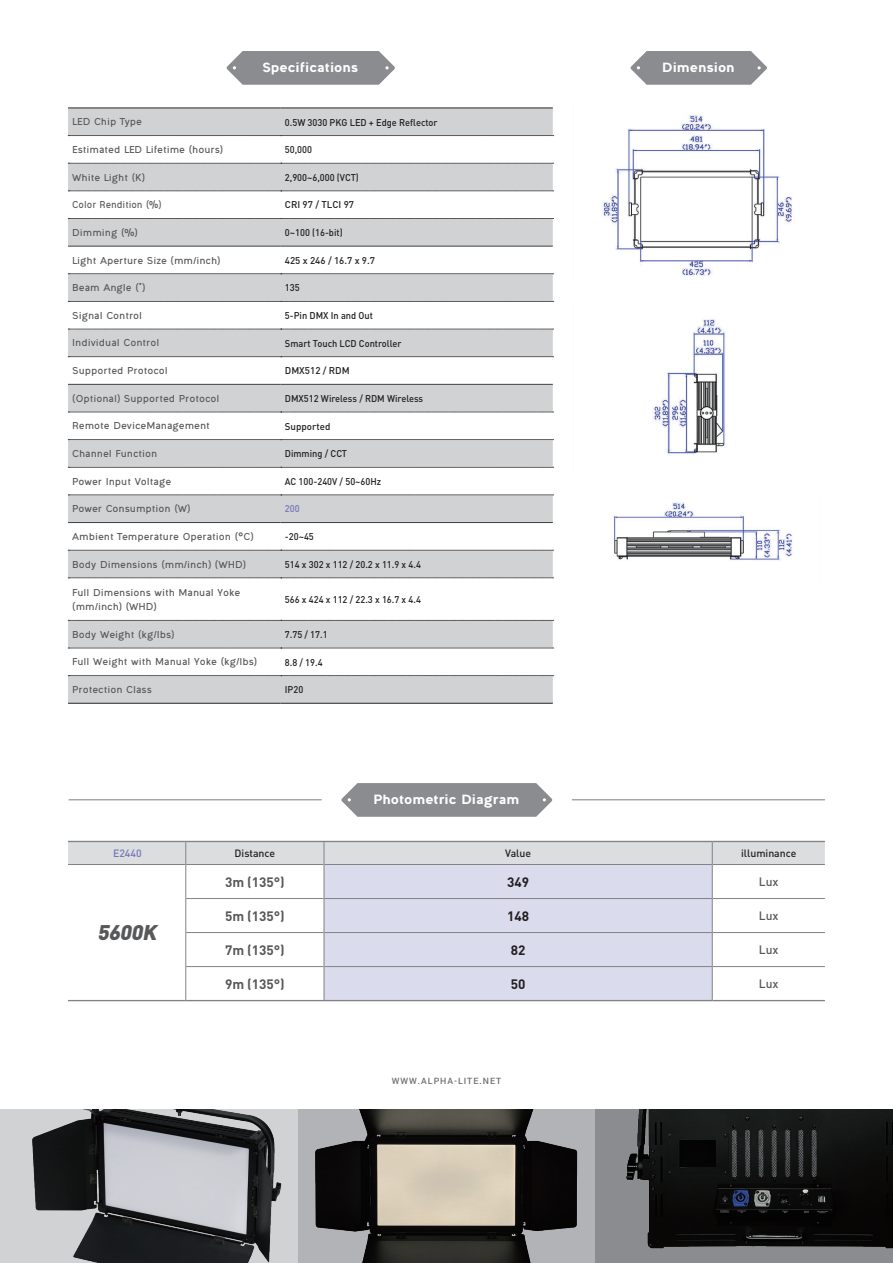
<style>
.page{position:relative;width:893px;height:1263px;background:#fff}
.page>*{position:absolute;margin:0;border:0;box-sizing:border-box;transform-origin:0 0}
.t1{font:italic 900 21px "DIN Pro";color:#57585a}
.t2{font:700 13.5px "DIN Pro";color:#57585a}
.t3{font:700 13.5px "DIN Pro";color:#231f20}
.t4{font:800 12px "Ogonek";color:#fff}
.t5{font:500 12px "DIN Pro";color:#57585a}
.t6{font:500 10.5px "DIN Pro";color:#231f20}
.t7{font:500 10.5px "DIN Pro";color:#7376b8}
.t8{font:500 9.75px "DIN Pro";color:#231f20;scale:.95 1}
.t9{font:500 9.75px "DIN Pro";color:#231f20}
.t10{font:500 9.75px "Yantramanav";letter-spacing:.1em;color:#6c6d70}
.t11{font:500 9.75px "DIN Pro";color:#7376b8;scale:.95 1}
.t12{font:700 9px/14.2px "Ogonek";color:#57585a}
.t13{font:700 9px "Ogonek";color:#57585a;scale:.92 1}
</style>
<div class="page">
<svg style="left:631px;top:51px;width:136px;height:34px;background:#98999c"></svg>
<img style="left:602px;top:115px;width:190px;height:161px">
<img style="left:653px;top:319px;width:73px;height:135px">
<img style="left:614px;top:502px;width:178px;height:59px">
<img style="left:0;top:1110px;width:298px;height:153px">
<svg style="left:298px;top:1110px;width:297px;height:153px;background:#6e6b66"></svg>
<svg style="left:595px;top:1110px;width:298px;height:153px;background:#303132"></svg>
<hr style="left:69px;top:799px;width:253px;height:1px;background:#8a8c8f">
<hr style="left:572px;top:799px;width:253px;height:1px;background:#8a8c8f">
<svg style="left:342px;top:783px;width:210px;height:34px;background:#939597"></svg>
<div style="left:68px;top:108px;width:485px;height:27px;background:#d1d2d4"></div>
<svg style="left:68px;top:136px;width:485px;height:512px"></svg>
<svg style="left:68px;top:135px;width:486px;height:1px"></svg>
<svg style="left:68px;top:163px;width:486px;height:1px"></svg>
<svg style="left:68px;top:191px;width:486px;height:1px"></svg>
<svg style="left:68px;top:218px;width:486px;height:1px"></svg>
<svg style="left:68px;top:273px;width:486px;height:1px"></svg>
<svg style="left:68px;top:301px;width:486px;height:1px"></svg>
<svg style="left:68px;top:329px;width:486px;height:1px"></svg>
<svg style="left:68px;top:356px;width:486px;height:1px"></svg>
<svg style="left:68px;top:412px;width:486px;height:1px"></svg>
<svg style="left:68px;top:439px;width:486px;height:1px"></svg>
<svg style="left:68px;top:467px;width:486px;height:1px"></svg>
<svg style="left:68px;top:495px;width:486px;height:1px"></svg>
<svg style="left:68px;top:550px;width:486px;height:1px"></svg>
<svg style="left:68px;top:578px;width:486px;height:1px"></svg>
<svg style="left:68px;top:620px;width:486px;height:1px"></svg>
<svg style="left:68px;top:648px;width:486px;height:1px"></svg>
<hr style="left:68px;top:384px;width:213px;height:1px;background:#3e3e3f">
<hr style="left:281px;top:384px;width:272px;height:1px;background:#3e3e3f">
<hr style="left:68px;top:246px;width:213px;height:1px;background:#3e3e3f">
<hr style="left:281px;top:246px;width:272px;height:1px;background:#3e3e3f">
<hr style="left:68px;top:522px;width:213px;height:1px;background:#3e3e3f">
<hr style="left:281px;top:522px;width:272px;height:1px;background:#3e3e3f">
<hr style="left:68px;top:107px;width:213px;height:1px;background:#3e3e3f">
<hr style="left:281px;top:107px;width:272px;height:1px;background:#3e3e3f">
<hr style="left:281px;top:703px;width:272px;height:1px;background:#3e3e3f">
<hr style="left:68px;top:703px;width:213px;height:1px;background:#3e3e3f">
<svg style="left:68px;top:675px;width:486px;height:28px;background:#cbccce"></svg>
<div style="left:325px;top:865px;width:387px;height:135px;background:#dbdbee"></div>
<hr style="left:68px;top:1000px;width:118px;height:1px;background:#808285">
<hr style="left:186px;top:1000px;width:138px;height:1px;background:#808285">
<hr style="left:324px;top:1000px;width:388px;height:1px;background:#808285">
<hr style="left:712px;top:1000px;width:113px;height:1px;background:#808285">
<hr style="left:186px;top:864px;width:138px;height:1px;background:#808285">
<hr style="left:324px;top:864px;width:388px;height:1px;background:#808285">
<hr style="left:713px;top:864px;width:112px;height:1px;background:#808285">
<hr style="left:186px;top:898px;width:138px;height:1px;background:#808285">
<hr style="left:324px;top:898px;width:388px;height:1px;background:#808285">
<hr style="left:713px;top:898px;width:112px;height:1px;background:#808285">
<hr style="left:186px;top:932px;width:138px;height:1px;background:#808285">
<hr style="left:324px;top:932px;width:388px;height:1px;background:#808285">
<hr style="left:713px;top:932px;width:112px;height:1px;background:#808285">
<hr style="left:186px;top:966px;width:138px;height:1px;background:#808285">
<hr style="left:324px;top:966px;width:388px;height:1px;background:#808285">
<hr style="left:713px;top:966px;width:112px;height:1px;background:#808285">
<hr style="left:68px;top:864px;width:117px;height:1px;background:#808285">
<hr style="left:185px;top:864px;width:1px;height:34px;background:#808285">
<hr style="left:324px;top:864px;width:1px;height:34px;background:#808285">
<hr style="left:712px;top:864px;width:1px;height:34px;background:#808285">
<hr style="left:185px;top:898px;width:1px;height:34px;background:#808285">
<hr style="left:324px;top:898px;width:1px;height:34px;background:#808285">
<hr style="left:712px;top:898px;width:1px;height:34px;background:#808285">
<hr style="left:185px;top:932px;width:1px;height:34px;background:#808285">
<hr style="left:324px;top:932px;width:1px;height:34px;background:#808285">
<hr style="left:712px;top:932px;width:1px;height:34px;background:#808285">
<hr style="left:185px;top:966px;width:1px;height:34px;background:#808285">
<hr style="left:324px;top:966px;width:1px;height:34px;background:#808285">
<hr style="left:712px;top:966px;width:1px;height:34px;background:#808285">
<svg style="left:68px;top:841px;width:757px;height:23px;background:#d7d8da"></svg>
<svg style="left:227px;top:51px;width:168px;height:34px;background:#95979a"></svg>
<h3 class="t4" style="left:263px;top:58px;width:97px">Specifications</h3>
<p class="t12" style="left:72px;top:115px;width:71px">LED Chip Type</p>
<p class="t8" style="left:285px;top:116px;width:162px">0.5W 3030 PKG LED + Edge Reflector</p>
<p class="t12" style="left:72px;top:142px;width:152px">Estimated LED Lifetime (hours)</p>
<p class="t8" style="left:285px;top:143px;width:30px">50,000</p>
<p class="t12" style="left:72px;top:170px;width:74px">White Light (K)</p>
<p class="t8" style="left:285px;top:171px;width:79px">2,900~6,000 (VCT)</p>
<p class="t13" style="left:72px;top:198px;width:98px">Color Rendition (%)</p>
<p class="t9" style="left:285px;top:198px;width:71px">CRI 97 / TLCI 97</p>
<p class="t12" style="left:72px;top:225px;width:67px">Dimming (%)</p>
<p class="t8" style="left:285px;top:226px;width:62px">0~100 (16-bit)</p>
<p class="t12" style="left:72px;top:253px;width:150px">Light Aperture Size (mm/inch)</p>
<p class="t9" style="left:285px;top:254px;width:92px">425 x 246 / 16.7 x 9.7</p>
<p class="t12" style="left:72px;top:280px;width:74px">Beam Angle (˚)</p>
<p class="t8" style="left:285px;top:281px;width:17px">135</p>
<p class="t12" style="left:72px;top:308px;width:71px">Signal Control</p>
<p class="t8" style="left:285px;top:309px;width:94px">5-Pin DMX In and Out</p>
<p class="t12" style="left:72px;top:336px;width:89px">Individual Control</p>
<p class="t8" style="left:285px;top:336px;width:124px">Smart Touch LCD Controller</p>
<p class="t12" style="left:72px;top:363px;width:97px">Supported Protocol</p>
<p class="t9" style="left:285px;top:364px;width:66px">DMX512 / RDM</p>
<p class="t12" style="left:72px;top:391px;width:149px">(Optional) Supported Protocol</p>
<p class="t8" style="left:285px;top:392px;width:147px">DMX512 Wireless / RDM Wireless</p>
<p class="t12" style="left:72px;top:419px;width:139px">Remote DeviceManagement</p>
<p class="t9" style="left:285px;top:419px;width:47px">Supported</p>
<p class="t12" style="left:72px;top:446px;width:87px">Channel Function</p>
<p class="t8" style="left:285px;top:447px;width:67px">Dimming / CCT</p>
<p class="t12" style="left:72px;top:474px;width:100px">Power Input Voltage</p>
<p class="t8" style="left:285px;top:475px;width:103px">AC 100-240V / 50~60Hz</p>
<p class="t12" style="left:72px;top:501px;width:120px">Power Consumption (W)</p>
<p class="t11" style="left:285px;top:502px;width:17px">200</p>
<p class="t12" style="left:72px;top:529px;width:183px">Ambient Temperature Operation (℃)</p>
<p class="t8" style="left:285px;top:530px;width:32px">-20~45</p>
<p class="t12" style="left:72px;top:557px;width:175px">Body Dimensions (mm/inch) (WHD)</p>
<p class="t8" style="left:285px;top:558px;width:145px">514 x 302 x 112 / 20.2 x 11.9 x 4.4</p>
<p class="t12" style="left:72px;top:585px;width:170px">Full Dimensions with Manual Yoke (mm/inch) (WHD)</p>
<p class="t8" style="left:285px;top:593px;width:145px">566 x 424 x 112 / 22.3 x 16.7 x 4.4</p>
<p class="t12" style="left:72px;top:627px;width:104px">Body Weight (kg/lbs)</p>
<p class="t8" style="left:285px;top:628px;width:46px">7.75 / 17.1</p>
<p class="t12" style="left:72px;top:655px;width:186px">Full Weight with Manual Yoke (kg/lbs)</p>
<p class="t8" style="left:285px;top:655px;width:41px">8.8 / 19.4</p>
<p class="t12" style="left:72px;top:682px;width:81px">Protection Class</p>
<p class="t8" style="left:285px;top:683px;width:21px">IP20</p>
<h3 class="t4" style="left:374px;top:790px;width:147px">Photometric Diagram</h3>
<h3 class="t4" style="left:662px;top:58px;width:74px">Dimension</h3>
<p class="t7" style="left:113px;top:846px;width:30px">E2440</p>
<p class="t6" style="left:235px;top:846px;width:42px">Distance</p>
<p class="t6" style="left:505px;top:846px;width:27px">Value</p>
<p class="t6" style="left:741px;top:846px;width:57px">illuminance</p>
<h1 class="t1" style="left:97px;top:918px;width:65px">5600K</h1>
<h2 class="t2" style="left:225px;top:873px;width:61px">3m (135°)</h2>
<h2 class="t3" style="left:507px;top:873px;width:23px">349</h2>
<h3 class="t5" style="left:759px;top:874px;width:21px">Lux</h3>
<h2 class="t2" style="left:225px;top:907px;width:61px">5m (135°)</h2>
<h2 class="t3" style="left:507px;top:907px;width:23px">148</h2>
<h3 class="t5" style="left:759px;top:908px;width:21px">Lux</h3>
<h2 class="t2" style="left:225px;top:941px;width:61px">7m (135°)</h2>
<h2 class="t3" style="left:511px;top:941px;width:16px">82</h2>
<h3 class="t5" style="left:759px;top:942px;width:21px">Lux</h3>
<h2 class="t2" style="left:225px;top:974px;width:61px">9m (135°)</h2>
<h2 class="t3" style="left:511px;top:974px;width:16px">50</h2>
<h3 class="t5" style="left:759px;top:975px;width:21px">Lux</h3>
<p class="t10" style="left:392px;top:1075px;width:111px">WWW.ALPHA-LITE.NET</p>
</div>
